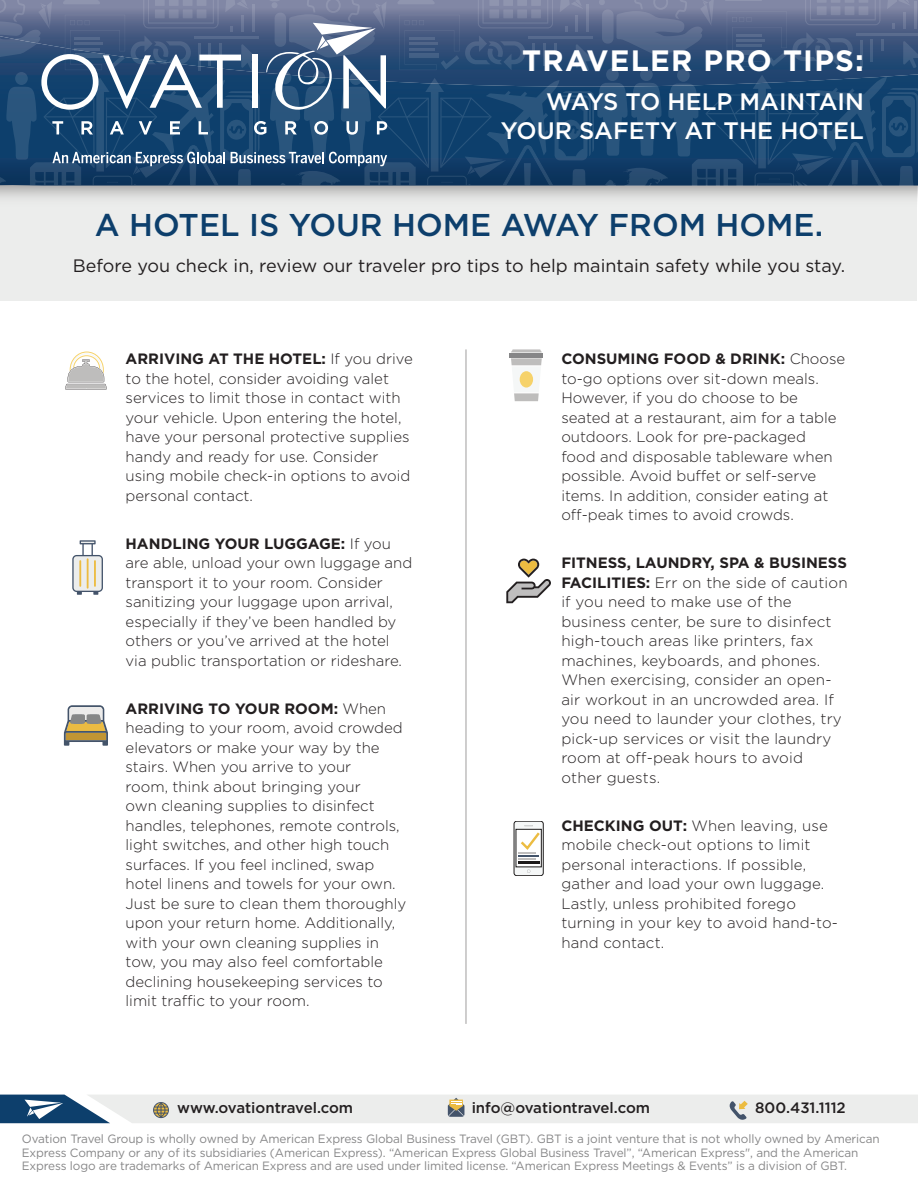
<style>
.page{position:relative;width:918px;height:1188px;background:#fff}
.page>*{position:absolute;margin:0;border:0;box-sizing:border-box;transform-origin:0 0}
.t1{font:500 31.5px "Gotham";color:#0d3f6c}
.t2{font:700 29.4px "Gotham";letter-spacing:.04em;color:#fff}
.t3{font:500 23.85px "Gotham";color:#fff}
.t4{font:18px "Gotham";color:#231f20}
.t5{font:300 15px/19.5px "Gotham";color:#231f20}
.t6{font:500 15px "Gotham";color:#231f20}
.Text{font:12px/13.5px "Gotham";letter-spacing:-.01em;color:#868687}
.s1{font-weight:700}
</style>
<div class="page">
<div style="left:1px;top:48px;width:916px;height:253px;background:#ecedec"></div>
<svg style="left:0;top:0;width:918px;height:187px;background:#38597f"></svg>
<svg style="left:0;top:1095px;width:918px;height:28px;background:#d6dbde"></svg>
<svg style="left:511px;top:358px;width:31px;height:43px"></svg>
<div style="left:509px;top:353px;width:34px;height:5px;background:#868687"></div>
<svg style="left:511px;top:349px;width:31px;height:3px"></svg>
<div style="left:520px;top:371px;width:13px;height:17px;background:#f6d26a;border-radius:50%"></div>
<svg style="left:65px;top:351px;width:42px;height:39px"></svg>
<svg style="left:514px;top:821px;width:29px;height:55px"></svg>
<svg style="left:64px;top:705px;width:44px;height:41px;background:#b6ab8e"></svg>
<svg style="left:72px;top:540px;width:31px;height:55px"></svg>
<hr style="left:465px;top:349px;width:2px;height:675px;background:#bfbebe">
<svg style="left:506px;top:559px;width:45px;height:44px"></svg>
<p class="t2" style="left:522px;top:41px;width:343px">TRAVELER PRO TIPS:</p>
<p class="t3" style="left:546px;top:86px;width:319px">WAYS TO HELP MAINTAIN</p>
<p class="t3" style="left:501px;top:114px;width:365px">YOUR SAFETY AT THE HOTEL</p>
<p class="t1" style="left:95px;top:204px;width:730px">A HOTEL IS YOUR HOME AWAY FROM HOME.</p>
<p class="t4" style="left:73px;top:254px;width:774px">Before you check in, review our traveler pro tips to help maintain safety while you stay.</p>
<p class="t5" style="left:126px;top:349px;width:289px"><span class="s1">ARRIVING AT THE HOTEL:</span> If you drive to the hotel, consider avoiding valet services to limit those in contact with your vehicle. Upon entering the hotel, have your personal protective supplies handy and ready for use. Consider using mobile check-in options to avoid personal contact.</p>
<p class="t5" style="left:126px;top:533px;width:288px"><span class="s1">HANDLING YOUR LUGGAGE:</span> If you are able, unload your own luggage and transport it to your room. Consider sanitizing your luggage upon arrival, especially if they’ve been handled by others or you’ve arrived at the hotel via public transportation or rideshare.</p>
<p class="t5" style="left:126px;top:698px;width:282px"><span class="s1">ARRIVING TO YOUR ROOM:</span> When heading to your room, avoid crowded elevators or make your way by the stairs. When you arrive to your<br>room, think about bringing your<br>own cleaning supplies to disinfect handles, telephones, remote controls, light switches, and other high touch surfaces. If you feel inclined, swap hotel linens and towels for your own.<br>Just be sure to clean them thoroughly upon your return home. Additionally, with your own cleaning supplies in tow, you may also feel comfortable declining housekeeping services to limit traffic to your room.</p>
<p class="t5" style="left:561px;top:349px;width:286px"><span class="s1">CONSUMING FOOD &amp; DRINK:</span> Choose to-go options over sit-down meals.<br>However, if you do choose to be seated at a restaurant, aim for a table outdoors. Look for pre-packaged<br>food and disposable tableware when possible. Avoid buffet or self-serve items. In addition, consider eating at off-peak times to avoid crowds.</p>
<p class="t5" style="left:561px;top:553px;width:288px"><span class="s1">FITNESS, LAUNDRY, SPA &amp; BUSINESS FACILITIES:</span> Err on the side of caution if you need to make use of the business center, be sure to disinfect high-touch areas like printers, fax machines, keyboards, and phones.<br>When exercising, consider an open&shy;air workout in an uncrowded area. If you need to launder your clothes, try pick-up services or visit the laundry room at off-peak hours to avoid<br>other guests.</p>
<p class="t5" style="left:561px;top:815px;width:278px"><span class="s1">CHECKING OUT:</span> When leaving, use mobile check-out options to limit personal interactions. If possible, gather and load your own luggage.<br>Lastly, unless prohibited forego turning in your key to avoid hand-to&shy;hand contact.</p>
<p class="t6" style="left:177px;top:1098px;width:177px">www.ovationtravel.com</p>
<p class="t6" style="left:472px;top:1098px;width:180px">info@ovationtravel.com</p>
<p class="t6" style="left:755px;top:1098px;width:92px">800.431.1112</p>
<p class="Text" style="left:22px;top:1132px;width:859px">Ovation Travel Group is wholly owned by American Express Global Business Travel (GBT). GBT is a joint venture that is not wholly owned by American<br>Express Company or any of its subsidiaries (American Express). “American Express Global Business Travel”, “American Express", and the American<br>Express logo are trademarks of American Express and are used under limited license. “American Express Meetings &amp; Events” is a division of GBT.</p>
</div>
